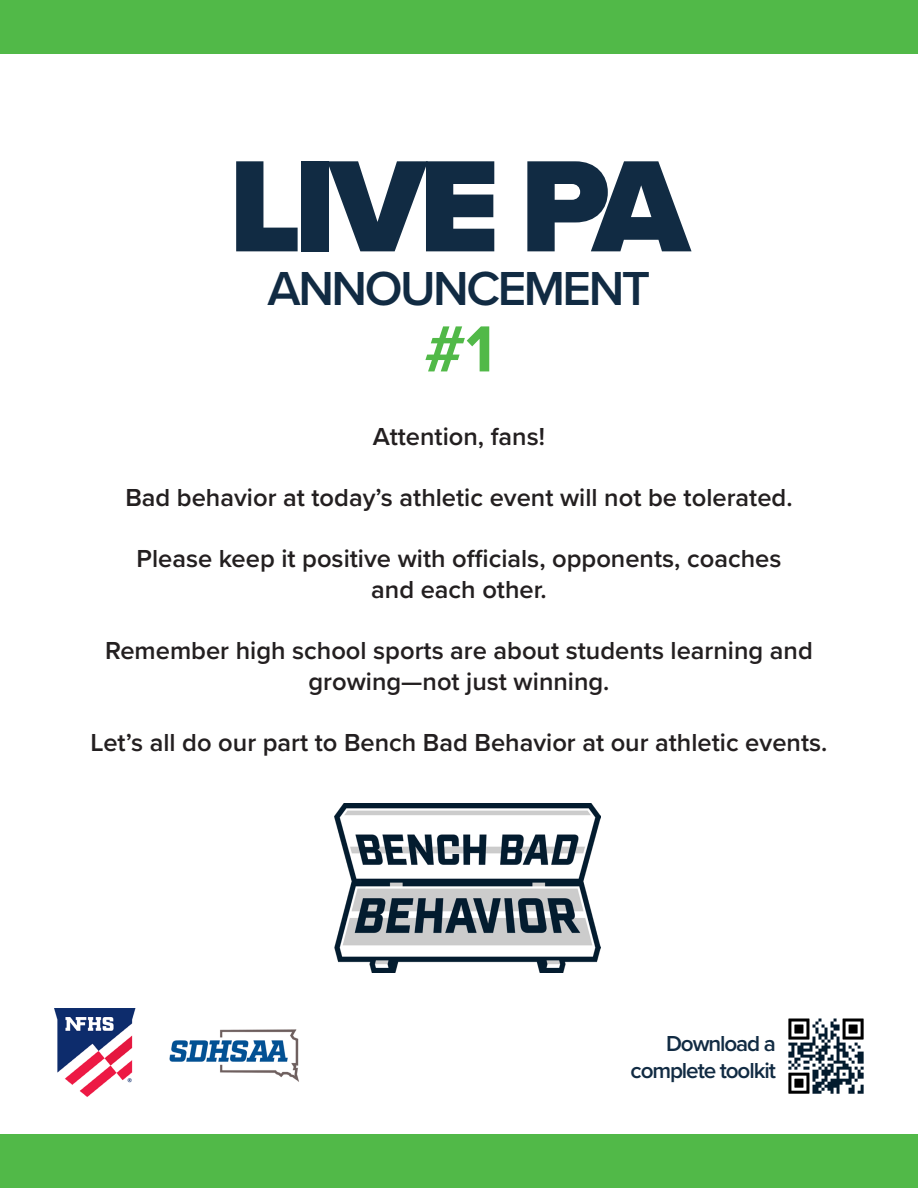
<style>
.page{position:relative;width:918px;height:1188px;background:#fff}
.page>*{position:absolute;margin:0;border:0;box-sizing:border-box;transform-origin:0 0}
.t1{font:900 135px "Proxima Nova";letter-spacing:-.05em;color:#112b43}
.t2{font:700 67.5px "Proxima Nova";color:#51b948}
.t3{font:600 49.5px "Proxima Nova";letter-spacing:-.05em;color:#112b43}
.t4{font:600 25.5px/30.6px "Proxima Nova";color:#231f20;text-align:center}
.t5{font:600 22.5px/27px "Proxima Nova";letter-spacing:-.05em;color:#112b43;text-align:right}
</style>
<div class="page">
<div style="left:0;top:0;width:918px;height:54px;background:#51b948"></div>
<div style="left:0;top:1134px;width:918px;height:54px;background:#51b948"></div>
<img style="left:54px;top:1008px;width:245px;height:89px">
<img style="left:335px;top:804px;width:265px;height:169px">
<img style="left:788px;top:1018px;width:76px;height:76px">
<h1 class="t1" style="left:229px;top:106px;width:462px">LIVE PA</h1>
<h3 class="t3" style="left:268px;top:251px;width:384px">ANNOUNCEMENT</h3>
<h2 class="t2" style="left:424px;top:299px;width:71px">#1</h2>
<p class="t4" style="left:373px;top:420px;width:174px">Attention, fans!</p>
<p class="t4" style="left:125px;top:482px;width:669px">Bad behavior at today’s athletic event will not be tolerated.</p>
<p class="t4" style="left:137px;top:543px;width:646px">Please keep it positive with officials, opponents, coaches and each other.</p>
<p class="t4" style="left:105px;top:635px;width:709px">Remember high school sports are about students learning and growing—not just winning.</p>
<p class="t4" style="left:91px;top:726px;width:738px">Let’s all do our part to Bench Bad Behavior at our athletic events.</p>
<p class="t5" style="left:631px;top:1029px;width:147px">Download a complete toolkit</p>
</div>
